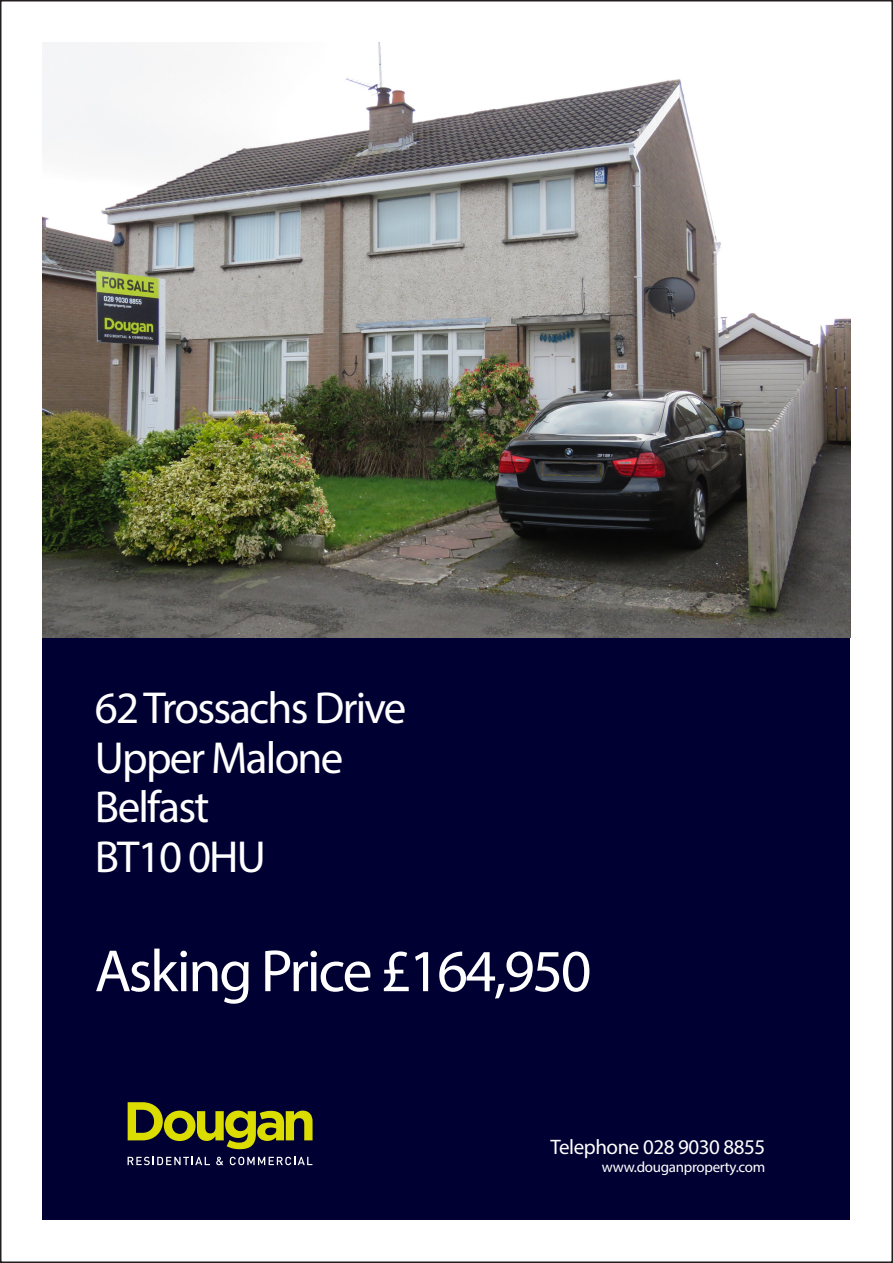
<style>
.page{position:relative;width:893px;height:1263px;background:#fff}
.page>*{position:absolute;margin:0;border:0;box-sizing:border-box;transform-origin:0 0}
.t1{font:60px "Myriad Pro";letter-spacing:-.04em;color:#fff}
.t2{font:45px/49.5px "Myriad Pro";letter-spacing:-.04em;color:#fff}
.t3{font:21px "Myriad Pro";letter-spacing:-.02em;color:#fff}
.t4{font:15px "Myriad Pro";letter-spacing:-.02em;color:#fff}
</style>
<div class="page">
<div style="left:43px;top:43px;width:807px;height:1177px;background:#003"></div>
<svg style="left:128px;top:1157px;width:82px;height:8px"></svg>
<svg style="left:216px;top:1157px;width:7px;height:8px"></svg>
<svg style="left:230px;top:1157px;width:82px;height:8px"></svg>
<svg style="left:128px;top:1102px;width:185px;height:47px"></svg>
<img style="left:43px;top:43px;width:807px;height:595px">
<p class="t2" style="left:95px;top:683px;width:313px">62 Trossachs Drive</p>
<p class="t2" style="left:95px;top:732px;width:250px">Upper Malone<br>Belfast</p>
<p class="t2" style="left:95px;top:831px;width:172px">BT10 0HU</p>
<p class="t1" style="left:95px;top:934px;width:498px">Asking Price £164,950</p>
<p class="t3" style="left:550px;top:1133px;width:216px">Telephone 028 9030 8855</p>
<p class="t4" style="left:602px;top:1157px;width:165px">www.douganproperty.com</p>
</div>
